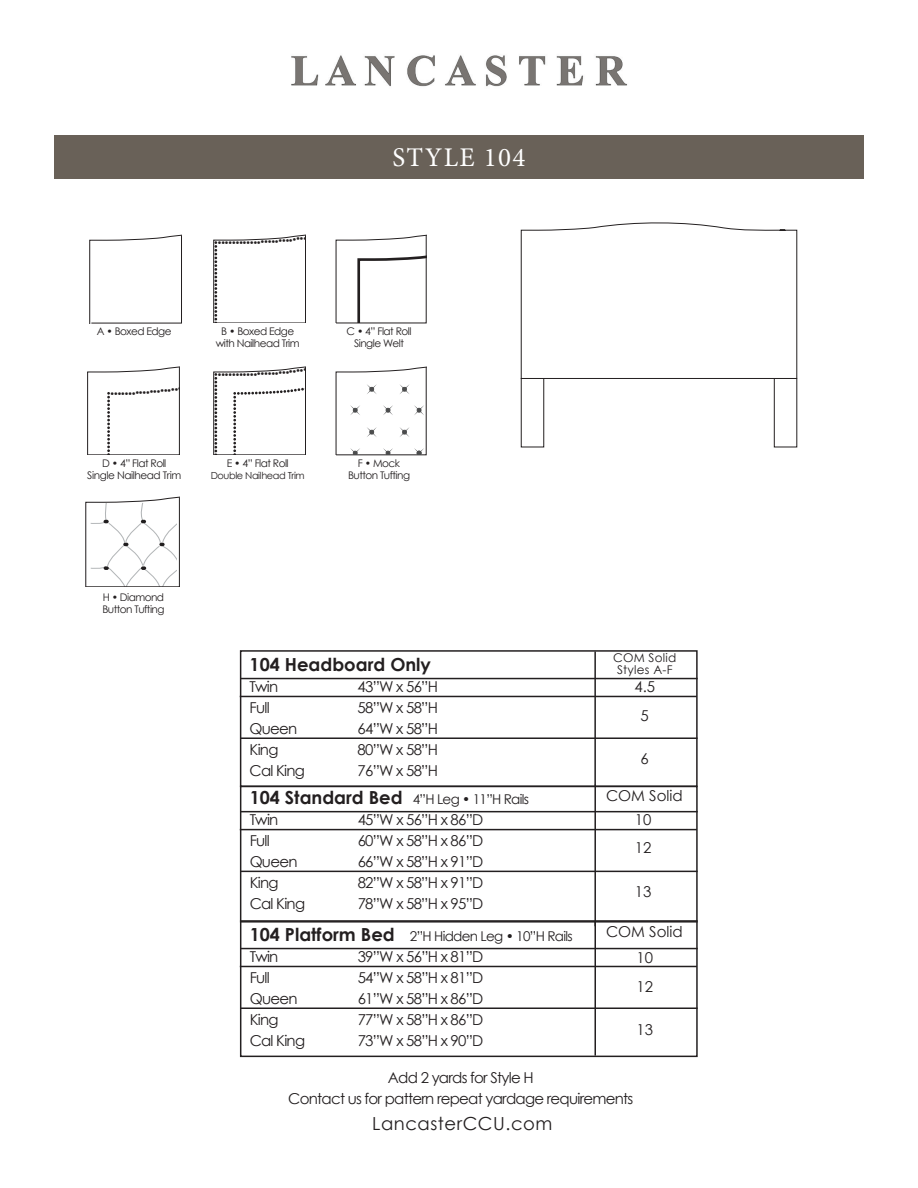
<style>
.page{position:relative;width:918px;height:1188px;background:#fff}
.page>*{position:absolute;margin:0;border:0;box-sizing:border-box;transform-origin:0 0}
.t1{font:27px "Minion Pro";letter-spacing:.05em;color:#fff}
.t2{font:700 18px "Century Gothic";color:#231f20}
.t3{font:18px "Century Gothic";letter-spacing:.03em;color:#231f20}
.t4{font:15px/28.3px "Century Gothic";letter-spacing:-.05em;color:#231f20;text-align:center}
.t5{font:15px "Century Gothic";color:#231f20}
.t6{font:13.5px "Century Gothic";letter-spacing:-.05em;color:#231f20}
.t7{font:12.75px "Myriad Pro";color:#231f20}
.t8{font:12px/12px "Century Gothic";letter-spacing:.02em;color:#231f20;text-align:center}
.t9{font:10.5px/12px "Century Gothic";letter-spacing:-.05em;color:#231f20;text-align:center}
.t10{font:9.75px "Century Gothic";letter-spacing:-.04em;color:#231f20}
.s1{font-weight:700;font-size:18px}
</style>
<div class="page">
<div style="left:54px;top:135px;width:810px;height:43px;background:#696158"></div>
<div style="left:240px;top:650px;width:458px;height:137px;border:2px solid #231f20"></div>
<hr style="left:594px;top:652px;width:2px;height:134px;background:#231f20">
<hr style="left:240px;top:678px;width:458px;height:1px;background:#231f20">
<hr style="left:240px;top:696px;width:457px;height:1px;background:#231f20">
<hr style="left:241px;top:737px;width:457px;height:2px;background:#231f20">
<div style="left:240px;top:786px;width:458px;height:137px;border:2px solid #231f20"></div>
<hr style="left:594px;top:785px;width:2px;height:141px;background:#231f20">
<hr style="left:240px;top:811px;width:458px;height:1px;background:#231f20">
<hr style="left:240px;top:829px;width:457px;height:1px;background:#231f20">
<hr style="left:241px;top:871px;width:457px;height:1px;background:#231f20">
<div style="left:240px;top:920px;width:458px;height:137px;border:2px solid #231f20"></div>
<hr style="left:594px;top:922px;width:2px;height:134px;background:#231f20">
<hr style="left:241px;top:948px;width:457px;height:1px;background:#231f20">
<hr style="left:240px;top:966px;width:457px;height:1px;background:#231f20">
<hr style="left:241px;top:1008px;width:457px;height:1px;background:#231f20">
<div style="left:521px;top:378px;width:23px;height:69px;border:1px solid #231f20"></div>
<div style="left:774px;top:378px;width:23px;height:69px;border:1px solid #231f20"></div>
<svg style="left:520px;top:222px;width:278px;height:157px"></svg>
<svg style="left:89px;top:234px;width:93px;height:90px"></svg>
<svg style="left:335px;top:234px;width:92px;height:89px"></svg>
<svg style="left:335px;top:366px;width:92px;height:89px"></svg>
<img style="left:291px;top:55px;width:337px;height:32px">
<svg style="left:213px;top:234px;width:93px;height:89px"></svg>
<svg style="left:85px;top:366px;width:94px;height:221px"></svg>
<svg style="left:213px;top:366px;width:93px;height:89px"></svg>
<p class="t7" style="left:218px;top:234px;width:23px">••••••</p>
<p class="t7" style="left:250px;top:234px;width:19px;rotate:-2deg">••••</p>
<h1 class="t1" style="left:393px;top:139px;width:134px">STYLE 104</h1>
<p class="t9" style="left:97px;top:325px;width:76px">A • Boxed Edge</p>
<p class="t9" style="left:216px;top:325px;width:85px">B • Boxed Edge with Nailhead Trim</p>
<p class="t9" style="left:347px;top:325px;width:66px">C • 4” Flat Roll<br>Single Welt</p>
<p class="t7" style="left:111px;top:385px;width:19px">•••••</p>
<p class="t7" style="left:152px;top:383px;width:19px;rotate:-6deg">••••</p>
<p class="t7" style="left:166px;top:382px;width:19px;rotate:-7deg">••••</p>
<p class="t7" style="left:218px;top:366px;width:23px">••••••</p>
<p class="t7" style="left:250px;top:366px;width:19px;rotate:-2deg">••••</p>
<p class="t9" style="left:87px;top:457px;width:95px">D • 4” Flat Roll<br>Single Nailhead Trim</p>
<p class="t9" style="left:227px;top:457px;width:64px">E • 4” Flat Roll</p>
<p class="t10" style="left:211px;top:469px;width:96px">Double Nailhead Trim</p>
<p class="t9" style="left:348px;top:457px;width:64px">F • Mock<br>Button Tufting</p>
<p class="t9" style="left:102px;top:591px;width:64px;text-align:left">H • Diamond<br>Button Tufting</p>
<p class="t2" style="left:250px;top:651px;width:183px">104 Headboard Only</p>
<p class="t4" style="left:250px;top:672px;width:30px">Twin</p>
<p class="t4" style="left:358px;top:672px;width:82px">43”W x 56”H</p>
<p class="t4" style="left:250px;top:693px;width:22px">Full</p>
<p class="t4" style="left:358px;top:693px;width:82px">58”W x 58”H</p>
<p class="t4" style="left:250px;top:714px;width:49px">Queen</p>
<p class="t4" style="left:358px;top:714px;width:82px">64”W x 58”H</p>
<p class="t4" style="left:250px;top:735px;width:30px">King</p>
<p class="t4" style="left:358px;top:735px;width:82px">80”W x 58”H</p>
<p class="t4" style="left:250px;top:756px;width:57px">Cal King</p>
<p class="t4" style="left:358px;top:756px;width:82px">76”W x 58”H</p>
<p class="t6" style="left:250px;top:790px;width:281px"><span class="s1">104 Standard Bed</span> 4”H Leg • 11”H Rails</p>
<p class="t4" style="left:250px;top:805px;width:30px">Twin</p>
<p class="t4" style="left:358px;top:805px;width:127px">45”W x 56”H x 86”D</p>
<p class="t4" style="left:250px;top:826px;width:22px">Full</p>
<p class="t4" style="left:358px;top:826px;width:127px">60”W x 58”H x 86”D</p>
<p class="t4" style="left:250px;top:847px;width:49px">Queen</p>
<p class="t4" style="left:358px;top:847px;width:127px">66”W x 58”H x 91”D</p>
<p class="t4" style="left:250px;top:868px;width:30px">King</p>
<p class="t4" style="left:358px;top:868px;width:127px">82”W x 58”H x 91”D</p>
<p class="t4" style="left:250px;top:889px;width:57px">Cal King</p>
<p class="t4" style="left:358px;top:889px;width:127px">78”W x 58”H x 95”D</p>
<p class="t6" style="left:250px;top:927px;width:325px"><span class="s1">104 Platform Bed</span> 2”H Hidden Leg • 10”H Rails</p>
<p class="t4" style="left:250px;top:942px;width:30px">Twin</p>
<p class="t4" style="left:358px;top:942px;width:127px">39”W x 56”H x 81”D</p>
<p class="t4" style="left:250px;top:963px;width:22px">Full</p>
<p class="t4" style="left:358px;top:963px;width:127px">54”W x 58”H x 81”D</p>
<p class="t4" style="left:250px;top:984px;width:49px">Queen</p>
<p class="t4" style="left:358px;top:984px;width:127px">61”W x 58”H x 86”D</p>
<p class="t4" style="left:250px;top:1005px;width:30px">King</p>
<p class="t4" style="left:358px;top:1005px;width:127px">77”W x 58”H x 86”D</p>
<p class="t4" style="left:250px;top:1026px;width:57px">Cal King</p>
<p class="t4" style="left:358px;top:1026px;width:127px">73”W x 58”H x 90”D</p>
<p class="t8" style="left:613px;top:651px;width:65px">COM Solid<br>Styles A-F</p>
<p class="t4" style="left:634px;top:673px;width:22px">4.5<br>5</p>
<p class="t4" style="left:641px;top:745px;width:10px">6</p>
<p class="t5" style="left:606px;top:785px;width:78px">COM Solid</p>
<p class="t4" style="left:635px;top:805px;width:18px;text-align:left">10<br>12</p>
<p class="t4" style="left:635px;top:877px;width:18px">13</p>
<p class="t5" style="left:606px;top:922px;width:78px">COM Solid</p>
<p class="t4" style="left:636px;top:943px;width:18px;text-align:left">10<br>12</p>
<p class="t4" style="left:636px;top:1015px;width:18px">13</p>
<p class="t4" style="left:288px;top:1066px;width:347px;line-height:21px">Add 2 yards for Style H<br>Contact us for pattern repeat yardage requirements</p>
<p class="t3" style="left:372px;top:1111px;width:182px">LancasterCCU.com</p>
</div>
